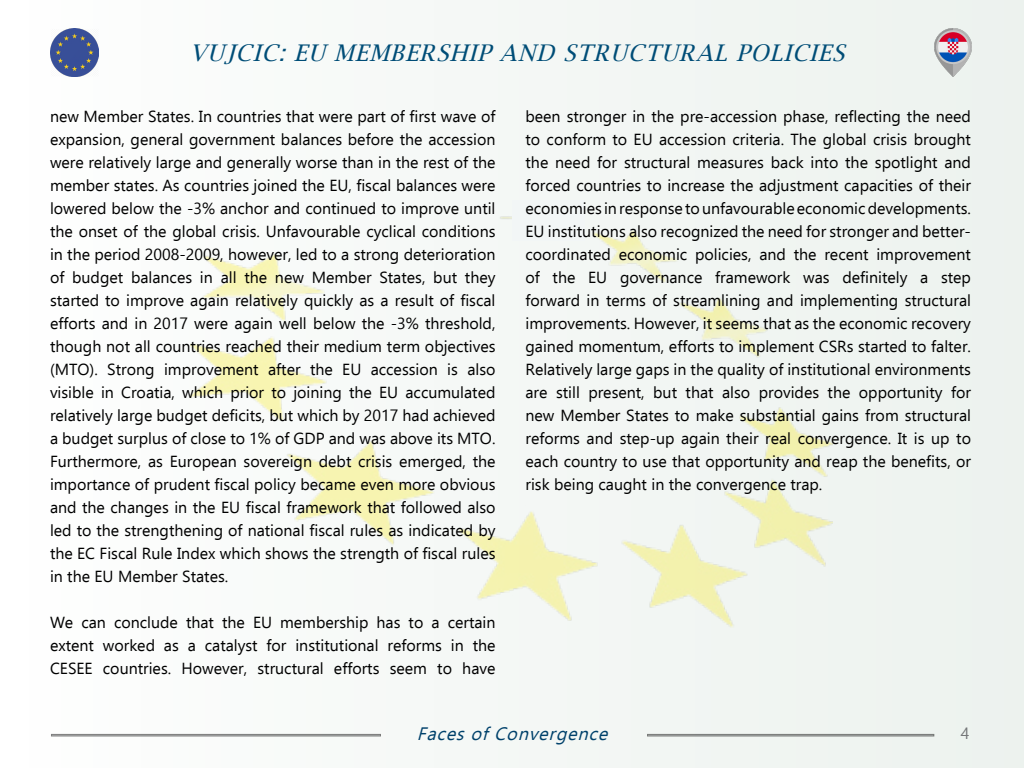
<style>
.page{position:relative;width:1024px;height:768px;background:#f4f8f5}
.page>*{position:absolute;margin:0;border:0;box-sizing:border-box;transform-origin:0 0}
.t1{font:italic 23px "Lucida Bright";color:#004d77}
.t2{font:italic 18px "Ebrima";color:#00416b}
.t3{font:16px/23px "Ebrima";color:#000;text-align:justify}
.t4{font:16px "Ebrima";color:#757779}
</style>
<div class="page">
<img style="left:191px;top:216px;width:642px;height:411px">
<img style="left:50px;top:28px;width:49px;height:48px">
<img style="left:934px;top:28px;width:38px;height:48px">
<div style="left:316px;top:210px;width:30px;height:23px;background:#f8fbf8"></div>
<div style="left:512px;top:200px;width:74px;height:42px;background:#f2f6f6"></div>
<h1 class="t1" style="left:190px;top:40px;width:663px">VUJCIC: EU MEMBERSHIP AND STRUCTURAL POLICIES</h1>
<p class="t3" style="left:50px;top:105px;width:447px">new Member States. In countries that were part of first wave of expansion, general government balances before the accession were relatively large and generally worse than in the rest of the member states. As countries joined the EU, fiscal balances were lowered below the -3% anchor and continued to improve until the onset of the global crisis. Unfavourable cyclical conditions in the period 2008-2009, however, led to a strong deterioration of budget balances in all the new Member States, but they started to improve again relatively quickly as a result of fiscal efforts and in 2017 were again well below the -3% threshold, though not all countries reached their medium term objectives (MTO). Strong improvement after the EU accession is also visible in Croatia, which prior to joining the EU accumulated relatively large budget deficits, but which by 2017 had achieved a budget surplus of close to 1% of GDP and was above its MTO.<br>Furthermore, as European sovereign debt crisis emerged, the importance of prudent fiscal policy became even more obvious and the changes in the EU fiscal framework that followed also led to the strengthening of national fiscal rules as indicated by the EC Fiscal Rule Index which shows the strength of fiscal rules in the EU Member States.</p>
<p class="t3" style="left:50px;top:611px;width:447px">We can conclude that the EU membership has to a certain extent worked as a catalyst for institutional reforms in the CESEE countries. However, structural efforts seem to have</p>
<p class="t3" style="left:526px;top:105px;width:447px">been stronger in the pre-accession phase, reflecting the need to conform to EU accession criteria. The global crisis brought the need for structural measures back into the spotlight and forced countries to increase the adjustment capacities of their economies in response to unfavourable economic developments.<br>EU institutions also recognized the need for stronger and better&shy;coordinated economic policies, and the recent improvement of the EU governance framework was definitely a step forward in terms of streamlining and implementing structural improvements. However, it seems that as the economic recovery gained momentum, efforts to implement CSRs started to falter.<br>Relatively large gaps in the quality of institutional environments are still present, but that also provides the opportunity for new Member States to make substantial gains from structural reforms and step-up again their real convergence. It is up to each country to use that opportunity and reap the benefits, or risk being caught in the convergence trap.</p>
<p class="t2" style="left:417px;top:721px;width:199px">FacesofConvergence</p>
<p class="t4" style="left:961px;top:722px;width:10px">4</p>
</div>
